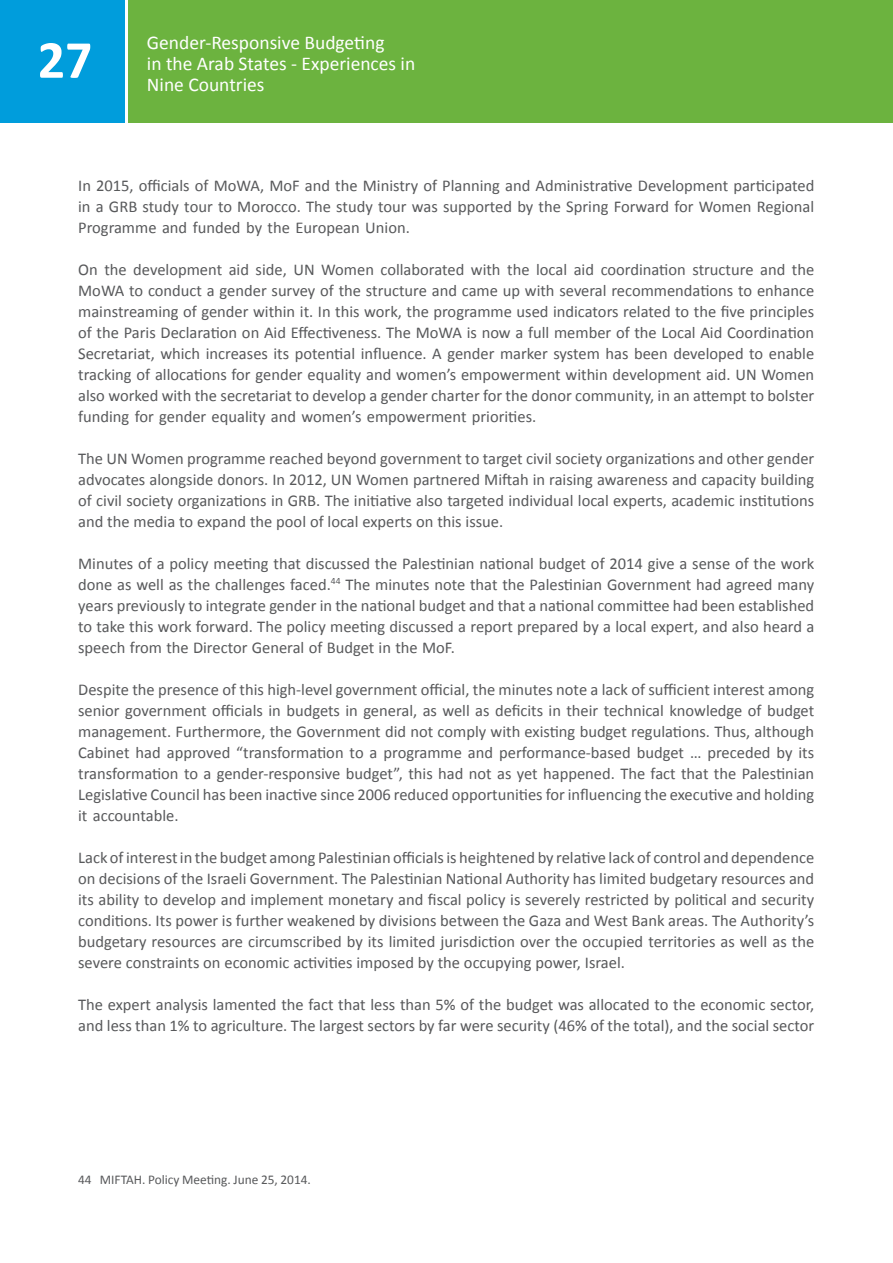
<style>
.page{position:relative;width:893px;height:1263px;background:#fff}
.page>*{position:absolute;margin:0;border:0;box-sizing:border-box;transform-origin:0 0}
.t1{font:700 54px "Calibri";color:#fff}
.t2{font:19.5px/21.1px "Calibri";color:#fff}
.t3{font:16.5px/21px "Calibri";color:#58595b;text-align:justify}
.t4{font:13.35px "Calibri";color:#58595b}
</style>
<div class="page">
<div style="left:0;top:0;width:125px;height:123px;background:#009ddc"></div>
<div style="left:129px;top:0;width:764px;height:123px;background:#6cb33f"></div>
<h1 class="t1" style="left:38px;top:25px;width:56px">27</h1>
<p class="t2" style="left:147px;top:32px;width:270px">Gender-Responsive Budgeting<br>in the Arab States - Experiences in</p>
<p class="t2" style="left:147px;top:74px;width:119px">Nine Countries</p>
<p class="t3" style="left:78px;top:175px;width:738px">In 2015, officials of MoWA, MoF and the Ministry of Planning and Administrative Development participated in a GRB study tour to Morocco. The study tour was supported by the Spring Forward for Women Regional Programme and funded by the European Union.</p>
<p class="t3" style="left:78px;top:259px;width:738px">On the development aid side, UN Women collaborated with the local aid coordination structure and the MoWA to conduct a gender survey of the structure and came up with several recommendations to enhance mainstreaming of gender within it. In this work, the programme used indicators related to the five principles of the Paris Declaration on Aid Effectiveness. The MoWA is now a full member of the Local Aid Coordination Secretariat, which increases its potential influence. A gender marker system has been developed to enable tracking of allocations for gender equality and women’s empowerment within development aid. UN Women also worked with the secretariat to develop a gender charter for the donor community, in an attempt to bolster funding for gender equality and women’s empowerment priorities.</p>
<p class="t3" style="left:78px;top:448px;width:738px">The UN Women programme reached beyond government to target civil society organizations and other gender advocates alongside donors. In 2012, UN Women partnered Miftah in raising awareness and capacity building of civil society organizations in GRB. The initiative also targeted individual local experts, academic institutions and the media to expand the pool of local experts on this issue.</p>
<p class="t3" style="left:78px;top:553px;width:738px">Minutes of a policy meeting that discussed the Palestinian national budget of 2014 give a sense of the work done as well as the challenges faced.<sup>44</sup> The minutes note that the Palestinian Government had agreed many years previously to integrate gender in the national budget and that a national committee had been established to take this work forward. The policy meeting discussed a report prepared by a local expert, and also heard a speech from the Director General of Budget in the MoF.</p>
<p class="t3" style="left:78px;top:679px;width:738px">Despite the presence of this high-level government official, the minutes note a lack of sufficient interest among senior government officials in budgets in general, as well as deficits in their technical knowledge of budget management. Furthermore, the Government did not comply with existing budget regulations. Thus, although Cabinet had approved “transformation to a programme and performance-based budget … preceded by its transformation to a gender-responsive budget”, this had not as yet happened. The fact that the Palestinian Legislative Council has been inactive since 2006 reduced opportunities for influencing the executive and holding it accountable.</p>
<p class="t3" style="left:78px;top:847px;width:738px">Lack of interest in the budget among Palestinian officials is heightened by relative lack of control and dependence on decisions of the Israeli Government. The Palestinian National Authority has limited budgetary resources and its ability to develop and implement monetary and fiscal policy is severely restricted by political and security conditions. Its power is further weakened by divisions between the Gaza and West Bank areas. The Authority’s budgetary resources are circumscribed by its limited jurisdiction over the occupied territories as well as the severe constraints on economic activities imposed by the occupying power, Israel.</p>
<p class="t3" style="left:78px;top:994px;width:738px">The expert analysis lamented the fact that less than 5% of the budget was allocated to the economic sector, and less than 1% to agriculture. The largest sectors by far were security (46% of the total), and the social sector</p>
<p class="t4" style="left:78px;top:1171px;width:234px">44 MIFTAH. Policy Meeting. June 25, 2014.</p>
</div>
